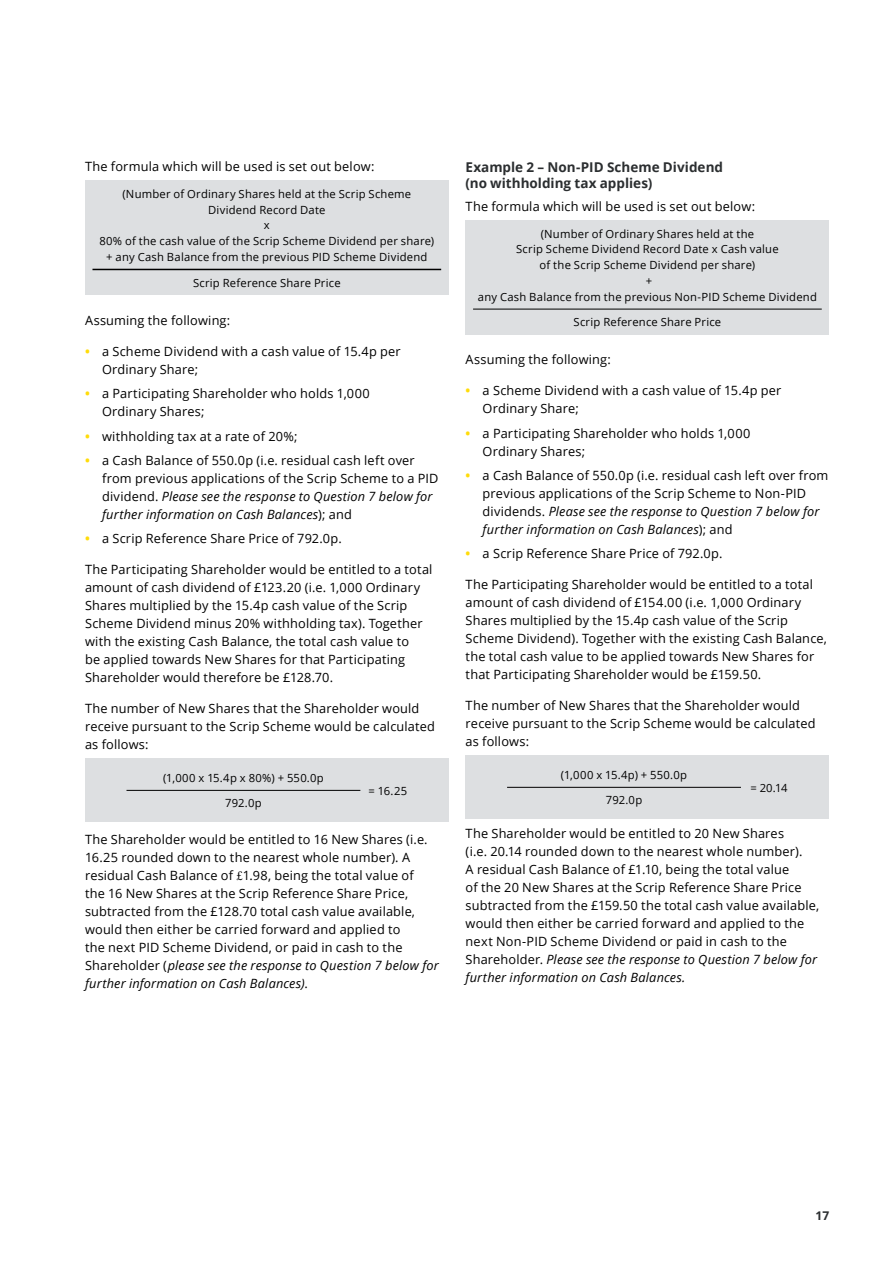
<style>
.page{position:relative;width:893px;height:1263px;background:#fff}
.page>*{position:absolute;margin:0;border:0;box-sizing:border-box;transform-origin:0 0}
.t1{font:700 13.5px/16.5px "Open Sans";color:#2b2e30}
.t2{font:12.75px/18px "Open Sans";letter-spacing:.015em;color:#000}
.t3{font:700 12px "Open Sans";color:#2b2e30}
.t4{font:11.25px/15.8px "Open Sans";letter-spacing:.02em;color:#000;text-align:center}
.s1{font-weight:700;color:#ffdc09}
.s2{font-style:italic}
.s3{font-family:"Times New Roman"}
</style>
<div class="page">
<div style="left:85px;top:181px;width:364px;height:114px;background:#dddfe1"></div>
<hr style="left:92px;top:269px;width:349px;height:1px;background:#000">
<div style="left:85px;top:758px;width:364px;height:64px;background:#dddfe1"></div>
<hr style="left:126px;top:790px;width:234px;height:1px;background:#000">
<div style="left:466px;top:220px;width:363px;height:115px;background:#dddfe1"></div>
<hr style="left:473px;top:309px;width:349px;height:1px;background:#000">
<div style="left:466px;top:755px;width:363px;height:64px;background:#dddfe1"></div>
<hr style="left:507px;top:787px;width:234px;height:1px;background:#000">
<p class="t2" style="left:85px;top:157px;width:291px">The formula which will be used is set out below:</p>
<p class="t4" style="left:99px;top:186px;width:336px">(Number of Ordinary Shares held at the Scrip Scheme Dividend Record Date<br>x<br>80% of the cash value of the Scrip Scheme Dividend per share) + any Cash Balance from the previous PID Scheme Dividend</p>
<p class="t4" style="left:193px;top:274px;width:149px">Scrip Reference Share Price</p>
<p class="t2" style="left:85px;top:311px;width:147px">Assuming the following:</p>
<p class="t2" style="left:102px;top:342px;width:300px;text-indent:-17px"><span class="s1">•</span> a Scheme Dividend with a cash value of 15.4p per<br>Ordinary Share;</p>
<p class="t2" style="left:102px;top:384px;width:269px;text-indent:-17px"><span class="s1">•</span> a Participating Shareholder who holds 1,000<br>Ordinary Shares;</p>
<p class="t2" style="left:85px;top:427px;width:214px"><span class="s1">•</span> withholding tax at a rate of 20%;</p>
<p class="t2" style="left:102px;top:451px;width:338px;text-indent:-17px"><span class="s1">•</span> a Cash Balance of 550.0p (i.e. residual cash left over from previous applications of the Scrip Scheme to a PID dividend. <span class="s2">Please see the response to Question 7 below for further information on Cash Balances</span>); and</p>
<p class="t2" style="left:85px;top:529px;width:258px"><span class="s1">•</span> a Scrip Reference Share Price of 792.0p.</p>
<p class="t2" style="left:85px;top:560px;width:349px">The Participating Shareholder would be entitled to a total amount of cash dividend of £123.20 (i.e. 1,000 Ordinary Shares multiplied by the 15.4p cash value of the Scrip Scheme Dividend minus 20% withholding tax). Together with the existing Cash Balance, the total cash value to<br>be applied towards New Shares for that Participating Shareholder would therefore be £128.70.</p>
<p class="t2" style="left:85px;top:699px;width:351px">The number of New Shares that the Shareholder would receive pursuant to the Scrip Scheme would be calculated as follows:</p>
<p class="t4" style="left:163px;top:770px;width:162px">(1,000 x 15.4p x 80%) + 550.0p</p>
<p class="t4" style="left:368px;top:782px;width:40px">= 16.25</p>
<p class="t4" style="left:225px;top:795px;width:38px">792.0p</p>
<p class="t2" style="left:85px;top:829px;width:355px">The Shareholder would be entitled to 16 New Shares (i.e.<br>16.25 rounded down to the nearest whole number). A residual Cash Balance of <span class="s3">£</span>1.98, being the total value of<br>the 16 New Shares at the Scrip Reference Share Price, subtracted from the £128.70 total cash value available, would then either be carried forward and applied to<br>the next PID Scheme Dividend, or paid in cash to the Shareholder (<span class="s2">please see the response to Question 7 below for further information on Cash Balances)</span>.</p>
<p class="t1" style="left:466px;top:158px;width:259px">Example 2 – Non-PID Scheme Dividend (no withholding tax applies)</p>
<p class="t2" style="left:466px;top:197px;width:291px">The formula which will be used is set out below:</p>
<p class="t4" style="left:478px;top:225px;width:340px">(Number of Ordinary Shares held at the<br>Scrip Scheme Dividend Record Date x Cash value<br>of the Scrip Scheme Dividend per share)<br>+<br>any Cash Balance from the previous Non-PID Scheme Dividend</p>
<p class="t4" style="left:574px;top:314px;width:149px">Scrip Reference Share Price</p>
<p class="t2" style="left:466px;top:350px;width:147px">Assuming the following:</p>
<p class="t2" style="left:483px;top:381px;width:300px;text-indent:-17px"><span class="s1">•</span> a Scheme Dividend with a cash value of 15.4p per<br>Ordinary Share;</p>
<p class="t2" style="left:483px;top:424px;width:269px;text-indent:-17px"><span class="s1">•</span> a Participating Shareholder who holds 1,000<br>Ordinary Shares;</p>
<p class="t2" style="left:483px;top:466px;width:347px;text-indent:-17px"><span class="s1">•</span> a Cash Balance of 550.0p (i.e. residual cash left over from previous applications of the Scrip Scheme to Non-PID dividends. <span class="s2">Please see the response to Question 7 below for further information on Cash Balances</span>); and</p>
<p class="t2" style="left:466px;top:544px;width:258px"><span class="s1">•</span> a Scrip Reference Share Price of 792.0p.</p>
<p class="t2" style="left:466px;top:575px;width:363px">The Participating Shareholder would be entitled to a total amount of cash dividend of £154.00 (i.e. 1,000 Ordinary Shares multiplied by the 15.4p cash value of the Scrip Scheme Dividend). Together with the existing Cash Balance, the total cash value to be applied towards New Shares for that Participating Shareholder would be £159.50.</p>
<p class="t2" style="left:466px;top:696px;width:351px">The number of New Shares that the Shareholder would receive pursuant to the Scrip Scheme would be calculated as follows:</p>
<p class="t4" style="left:561px;top:766px;width:128px">(1,000 x 15.4p) + 550.0p</p>
<p class="t4" style="left:750px;top:779px;width:39px">= 20.14</p>
<p class="t4" style="left:606px;top:792px;width:38px">792.0p</p>
<p class="t2" style="left:466px;top:824px;width:355px">The Shareholder would be entitled to 20 New Shares<br>(i.e. 20.14 rounded down to the nearest whole number).<br>A residual Cash Balance of £1.10, being the total value<br>of the 20 New Shares at the Scrip Reference Share Price subtracted from the £159.50 the total cash value available, would then either be carried forward and applied to the next Non-PID Scheme Dividend or paid in cash to the Shareholder. <span class="s2">Please see the response to Question 7 below for further information on Cash Balances.</span></p>
<p class="t3" style="left:816px;top:1207px;width:15px">17</p>
</div>
